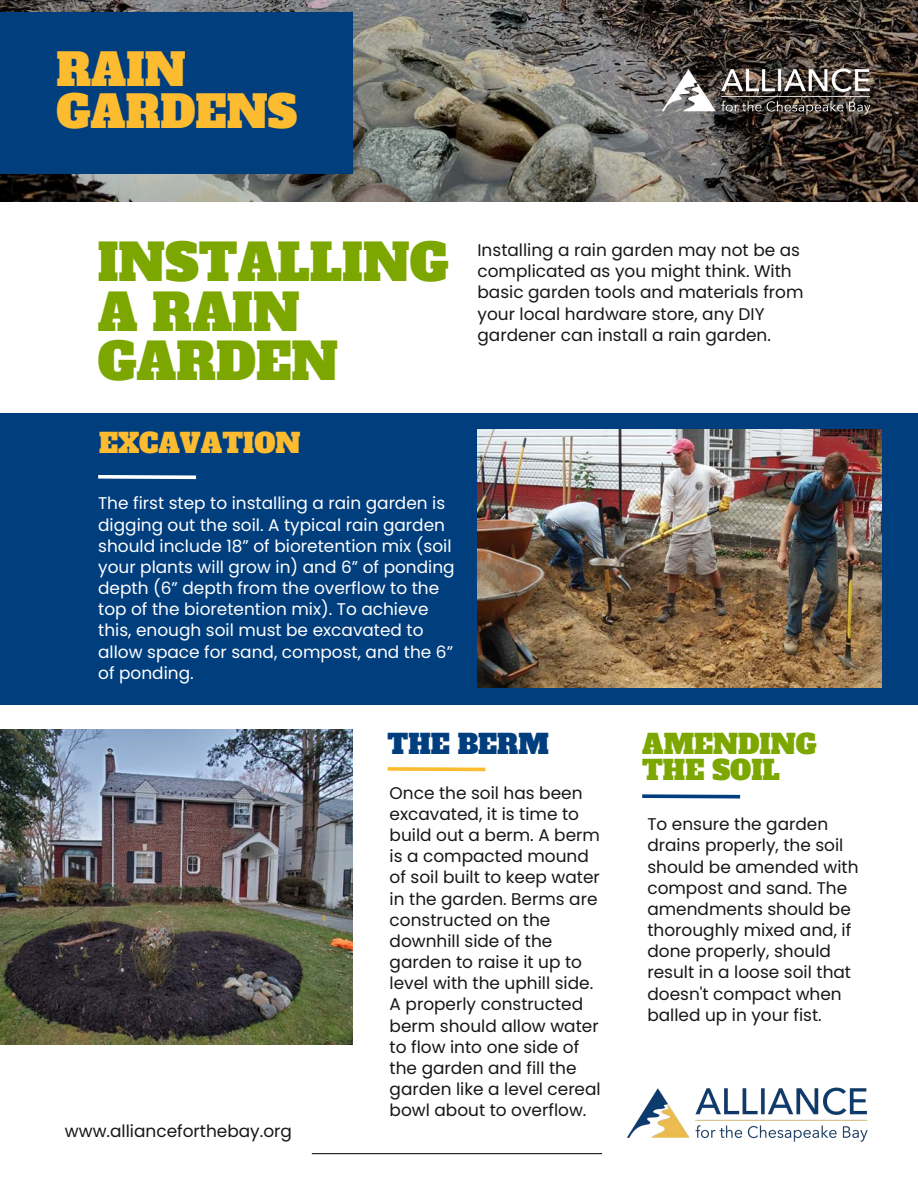
<style>
.page{position:relative;width:918px;height:1188px;background:#fff}
.page>*{position:absolute;margin:0;border:0;box-sizing:border-box;transform-origin:0 0}
.t1{font:49.65px/49.5px "Alfa Slab One";color:#7ca700}
.t2{font:43.65px/42.8px "Alfa Slab One";color:#fdbb30}
.t3{font:26.7px/25.8px "Alfa Slab One";color:#7ca700}
.t4{font:26.7px "Alfa Slab One";color:#fdbb30}
.t5{font:26.7px "Alfa Slab One";color:#003e7e}
.t6{font:16.95px/21.1px "Poppins";color:#171717}
.t7{font:16.95px/21.1px "Poppins";color:#fff}
</style>
<div class="page">
<div style="left:0;top:413px;width:918px;height:292px;background:#003e7e"></div>
<svg style="left:98px;top:475px;width:99px;height:5px"></svg>
<svg style="left:0;top:0;width:918px;height:201px"></svg>
<div style="left:0;top:12px;width:352px;height:162px;background:#003e7e"></div>
<img style="left:647px;top:57px;width:234px;height:69px">
<svg style="left:642px;top:794px;width:99px;height:5px"></svg>
<img style="left:626px;top:1087px;width:242px;height:55px">
<hr style="left:312px;top:1153px;width:290px;height:1px;background:#171717">
<img style="left:477px;top:430px;width:404px;height:257px">
<svg style="left:387px;top:767px;width:99px;height:5px"></svg>
<img style="left:0;top:729px;width:352px;height:316px">
<h2 class="t2" style="left:56px;top:49px;width:242px">RAIN<br>GARDENS</h2>
<h1 class="t1" style="left:98px;top:239px;width:352px">INSTALLING<br>A RAIN<br>GARDEN</h1>
<h3 class="t4" style="left:99px;top:426px;width:203px">EXCAVATION</h3>
<p class="t7" style="left:98px;top:493px;width:358px">The first step to installing a rain garden is digging out the soil. A typical rain garden should include 18” of bioretention mix (soil your plants will grow in) and 6” of ponding depth (6” depth from the overflow to the top of the bioretention mix). To achieve this, enough soil must be excavated to allow space for sand, compost, and the 6” of ponding.</p>
<p class="t6" style="left:478px;top:240px;width:328px">Installing a rain garden may not be as complicated as you might think. With basic garden tools and materials from your local hardware store, any DIY gardener can install a rain garden.</p>
<p class="t6" style="left:65px;top:1120px;width:228px">www.allianceforthebay.org</p>
<h3 class="t5" style="left:388px;top:727px;width:163px">THE BERM</h3>
<p class="t6" style="left:390px;top:782px;width:213px">Once the soil has been excavated, it is time to build out a berm. A berm is a compacted mound of soil built to keep water in the garden. Berms are constructed on the downhill side of the garden to raise it up to level with the uphill side.<br>A properly constructed berm should allow water to flow into one side of the garden and fill the garden like a level cereal bowl about to overflow.</p>
<h3 class="t3" style="left:642px;top:732px;width:176px">AMENDING<br>THE SOIL</h3>
<p class="t6" style="left:647px;top:814px;width:213px">To ensure the garden drains properly, the soil should be amended with compost and sand. The amendments should be thoroughly mixed and, if done properly, should result in a loose soil that doesn't compact when balled up in your fist.</p>
</div>
